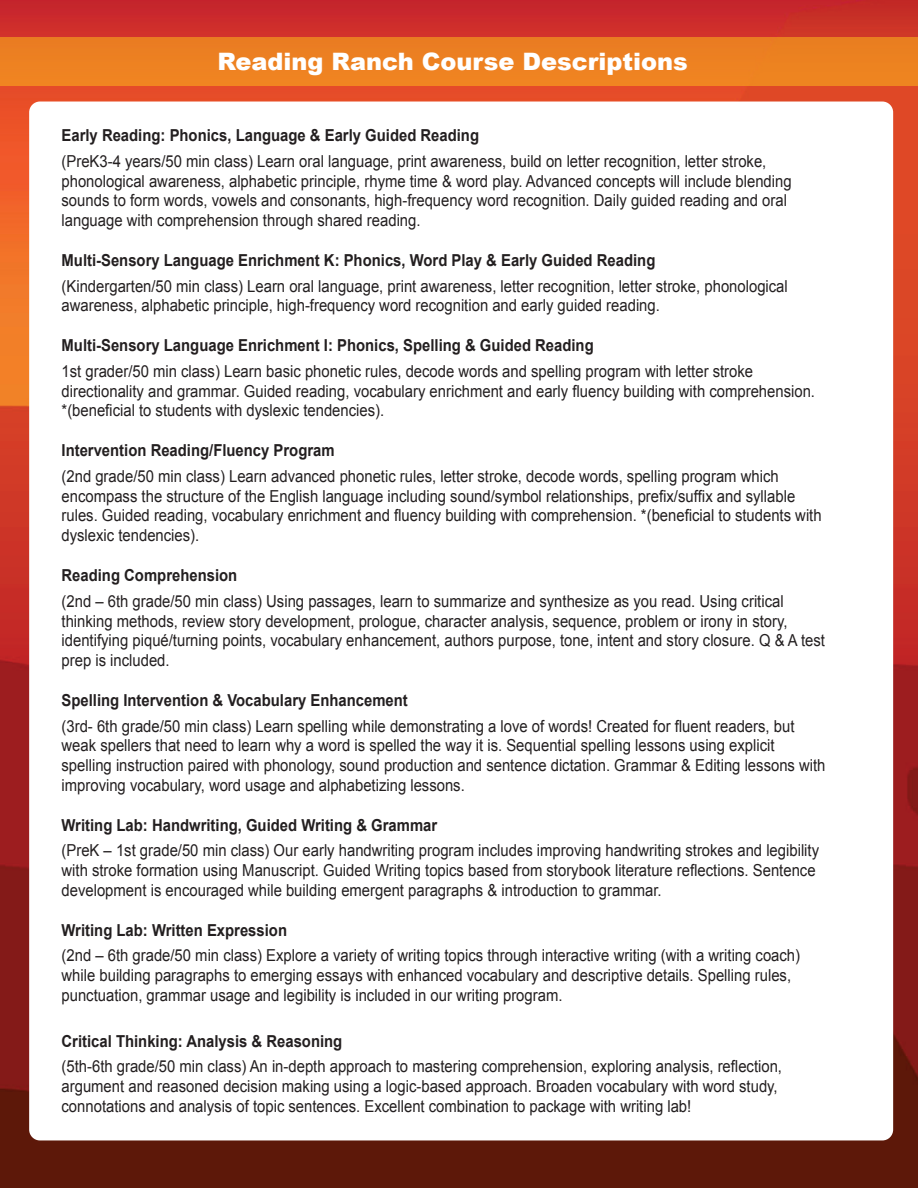
<style>
.page{position:relative;width:918px;height:1188px;background:#fff}
.page>*{position:absolute;margin:0;border:0;box-sizing:border-box;transform-origin:0 0}
.t1{font:900 24px "Arial";color:#fff}
.t2{font:16.5px/19.8px "Arial";color:#231f20;scale:.9 1}
.t3{font:700 16.5px "Arial";color:#231f20;scale:.9 1}
</style>
<div class="page">
<img style="left:0;top:0;width:918px;height:1188px">
<div style="left:0;top:37px;width:918px;height:49px;background:#ed8121"></div>
<div style="left:29px;top:102px;width:864px;height:1038px;background:#fff;border-radius:11px"></div>
<h1 class="t1" style="left:217px;top:44px;width:472px">Reading Ranch Course Descriptions</h1>
<p class="t3" style="left:62px;top:124px;width:465px">Early Reading: Phonics, Language &amp; Early Guided Reading</p>
<p class="t2" style="left:62px;top:151px;width:813px">(PreK3-4 years/50 min class) Learn oral language, print awareness, build on letter recognition, letter stroke, phonological awareness, alphabetic principle, rhyme time &amp; word play. Advanced concepts will include blending sounds to form words, vowels and consonants, high-frequency word recognition. Daily guided reading and oral language with comprehension through shared reading.</p>
<p class="t3" style="left:62px;top:249px;width:661px">Multi-Sensory Language Enrichment K: Phonics, Word Play &amp; Early Guided Reading</p>
<p class="t2" style="left:62px;top:276px;width:809px">(Kindergarten/50 min class) Learn oral language, print awareness, letter recognition, letter stroke, phonological awareness, alphabetic principle, high-frequency word recognition and early guided reading.</p>
<p class="t3" style="left:62px;top:334px;width:593px">Multi-Sensory Language Enrichment I: Phonics, Spelling &amp; Guided Reading</p>
<p class="t2" style="left:62px;top:361px;width:839px">1st grader/50 min class) Learn basic phonetic rules, decode words and spelling program with letter stroke directionality and grammar. Guided reading, vocabulary enrichment and early fluency building with comprehension. *(beneficial to students with dyslexic tendencies).</p>
<p class="t3" style="left:62px;top:439px;width:305px">Intervention Reading/Fluency Program</p>
<p class="t2" style="left:62px;top:466px;width:846px">(2nd grade/50 min class) Learn advanced phonetic rules, letter stroke, decode words, spelling program which encompass the structure of the English language including sound/symbol relationships, prefix/suffix and syllable rules. Guided reading, vocabulary enrichment and fluency building with comprehension. *(beneficial to students with dyslexic tendencies).</p>
<p class="t3" style="left:62px;top:564px;width:197px">Reading Comprehension</p>
<p class="t2" style="left:62px;top:591px;width:850px">(2nd – 6th grade/50 min class) Using passages, learn to summarize and synthesize as you read. Using critical thinking methods, review story development, prologue, character analysis, sequence, problem or irony in story, identifying piqué/turning points, vocabulary enhancement, authors purpose, tone, intent and story closure. Q &amp; A test prep is included.</p>
<p class="t3" style="left:62px;top:689px;width:386px">Spelling Intervention &amp; Vocabulary Enhancement</p>
<p class="t2" style="left:62px;top:716px;width:850px">(3rd- 6th grade/50 min class) Learn spelling while demonstrating a love of words! Created for fluent readers, but weak spellers that need to learn why a word is spelled the way it is. Sequential spelling lessons using explicit spelling instruction paired with phonology, sound production and sentence dictation. Grammar &amp; Editing lessons with improving vocabulary, word usage and alphabetizing lessons.</p>
<p class="t3" style="left:62px;top:814px;width:419px">Writing Lab: Handwriting, Guided Writing &amp; Grammar</p>
<p class="t2" style="left:62px;top:841px;width:843px">(PreK – 1st grade/50 min class) Our early handwriting program includes improving handwriting strokes and legibility with stroke formation using Manuscript. Guided Writing topics based from storybook literature reflections. Sentence development is encouraged while building emergent paragraphs &amp; introduction to grammar.</p>
<p class="t3" style="left:62px;top:919px;width:252px">Writing Lab: Written Expression</p>
<p class="t2" style="left:62px;top:946px;width:822px">(2nd – 6th grade/50 min class) Explore a variety of writing topics through interactive writing (with a writing coach) while building paragraphs to emerging essays with enhanced vocabulary and descriptive details. Spelling rules, punctuation, grammar usage and legibility is included in our writing program.</p>
<p class="t3" style="left:62px;top:1030px;width:314px">Critical Thinking: Analysis &amp; Reasoning</p>
<p class="t2" style="left:62px;top:1057px;width:802px">(5th-6th grade/50 min class) An in-depth approach to mastering comprehension, exploring analysis, reflection, argument and reasoned decision making using a logic-based approach. Broaden vocabulary with word study, connotations and analysis of topic sentences. Excellent combination to package with writing lab!</p>
</div>
